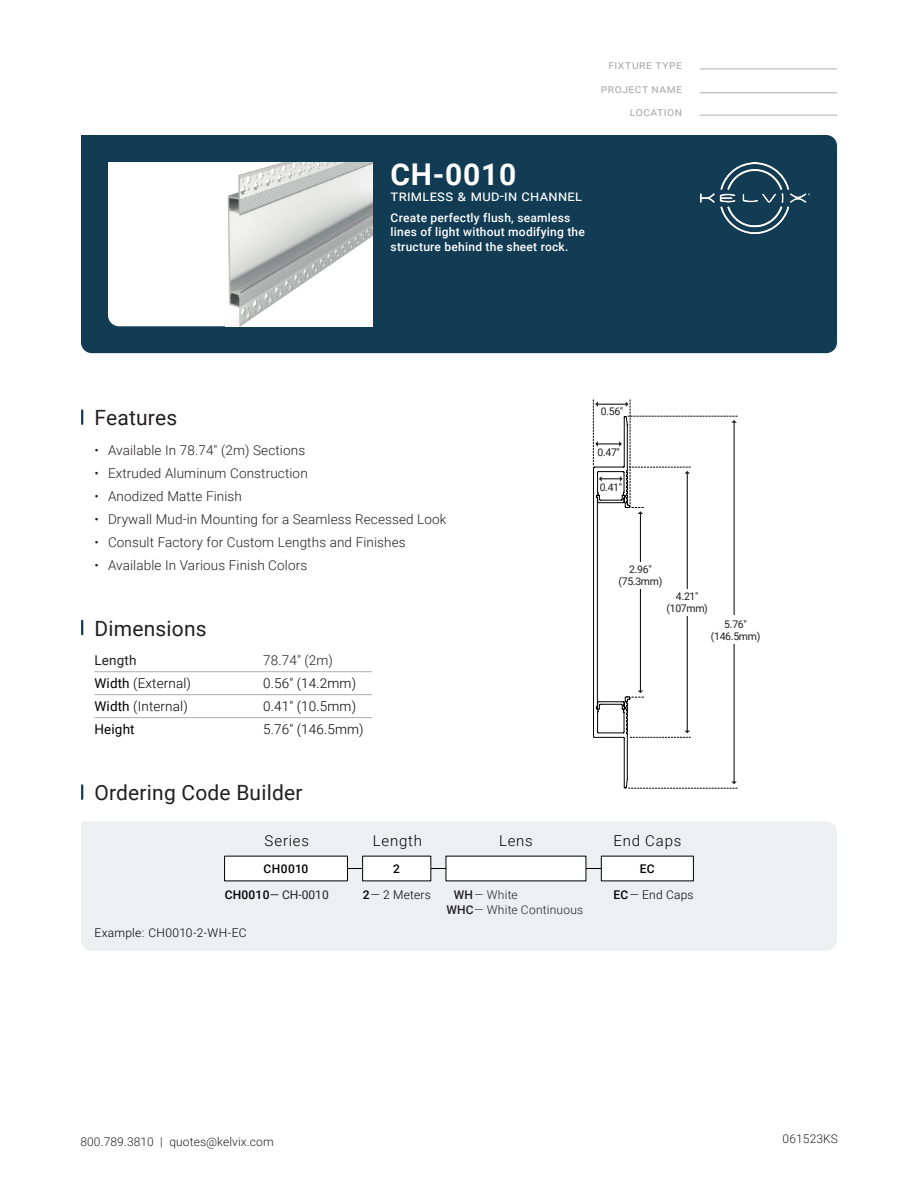
<style>
.page{position:relative;width:918px;height:1188px;background:#fff}
.page>*{position:absolute;margin:0;border:0;box-sizing:border-box;transform-origin:0 0}
.Product__header{font:700 30px "Roboto";letter-spacing:.025em;color:#fff}
.Sections{font:21px "Roboto";letter-spacing:.01em;color:#231f20}
.OCB__header{font:300 15px "Roboto";letter-spacing:.05em;color:#000}
.Product__subhead{font:15px "Roboto";letter-spacing:.02em;color:#fff}
.Dimensions__no_line{font:300 13.5px "Roboto";letter-spacing:.01em;color:#231f20}
.Dimensions{font:300 13.5px "Roboto";letter-spacing:.01em;color:#000}
.Dimensions__no_line-2{font:13.5px "Roboto";letter-spacing:.01em;color:#231f20}
.Dimensions-2{font:13.5px "Roboto";letter-spacing:.01em;color:#000}
.Product__copy{font:500 12px/14.4px "Roboto";letter-spacing:.02em;color:#fff}
.OCB__copy{font:300 12px "Roboto";letter-spacing:.01em;color:#231f20}
.OCB__copy-2{font:300 12px "Roboto";letter-spacing:.02em;color:#000}
.OCB__header-2{font:12px "Roboto";letter-spacing:.04em;color:#aeadad}
.t1{font:12px "Roboto";color:#231f20}
.OCB__fill_in_section{font:500 12px "Roboto";letter-spacing:.025em;color:#000}
.CAD_s{font:10.5px/12px "Roboto";letter-spacing:-.03em;color:#231f20;text-align:center}
.s1{font-weight:400}
.s2{font-weight:500;color:#000}
.s3{font-weight:500}
</style>
<div class="page">
<svg style="left:81px;top:410px;width:2px;height:14px"></svg>
<svg style="left:81px;top:621px;width:2px;height:13px"></svg>
<hr style="left:94px;top:671px;width:278px;height:1px;background:#aeadad">
<hr style="left:94px;top:694px;width:278px;height:1px;background:#aeadad">
<hr style="left:94px;top:717px;width:278px;height:1px;background:#aeadad">
<svg style="left:81px;top:785px;width:2px;height:14px"></svg>
<div style="left:81px;top:135px;width:756px;height:218px;background:#113c54"></div>
<svg style="left:108px;top:162px;width:118px;height:164px"></svg>
<img style="left:226px;top:162px;width:147px;height:164px">
<img style="left:700px;top:162px;width:110px;height:71px">
<div style="left:81px;top:821px;width:756px;height:130px;background:#edeff0"></div>
<hr style="left:297px;top:868px;width:358px;height:1px;background:#000">
<div style="left:225px;top:856px;width:122px;height:25px;background:#fff"></div>
<div style="left:363px;top:856px;width:68px;height:25px;background:#fff"></div>
<div style="left:601px;top:856px;width:92px;height:25px;background:#fff"></div>
<div style="left:446px;top:856px;width:140px;height:25px;background:#fff"></div>
<hr style="left:700px;top:69px;width:137px;height:1px;background:#aeadad">
<hr style="left:700px;top:92px;width:137px;height:1px;background:#aeadad">
<hr style="left:700px;top:115px;width:137px;height:1px;background:#aeadad">
<svg style="left:593px;top:400px;width:144px;height:389px"></svg>
<p class="OCB__header-2" style="left:608px;top:57px;width:75px">fixture type</p>
<p class="OCB__header-2" style="left:601px;top:80px;width:83px">project name</p>
<p class="Product__header" style="left:391px;top:153px;width:127px">CH-0010</p>
<p class="Product__subhead" style="left:391px;top:185px;width:193px">trimless &amp; mud-in channel</p>
<p class="Product__copy" style="left:391px;top:210px;width:196px">Create perfectly flush, seamless lines of light without modifying the structure behind the sheet rock.</p>
<p class="OCB__header-2" style="left:630px;top:103px;width:54px">location</p>
<p class="Sections" style="left:94px;top:403px;width:84px">Features</p>
<p class="Dimensions__no_line" style="left:94px;top:441px;width:212px">• Available In 78.74″ (2m) Sections</p>
<p class="Dimensions__no_line" style="left:94px;top:463px;width:215px">• Extruded Aluminum Construction</p>
<p class="Dimensions__no_line" style="left:94px;top:486px;width:149px">• Anodized Matte Finish</p>
<p class="Dimensions__no_line" style="left:94px;top:509px;width:354px">• Drywall Mud-in Mounting for a Seamless Recessed Look</p>
<p class="Dimensions__no_line" style="left:94px;top:532px;width:313px">• Consult Factory for Custom Lengths and Finishes</p>
<p class="Dimensions__no_line" style="left:94px;top:555px;width:214px">• Available In Various Finish Colors</p>
<p class="Sections" style="left:94px;top:613px;width:114px">Dimensions</p>
<p class="Dimensions__no_line-2" style="left:94px;top:651px;width:43px">Length</p>
<p class="Dimensions__no_line" style="left:263px;top:651px;width:71px">78.74″ (2m)</p>
<p class="Dimensions" style="left:94px;top:674px;width:98px"><span class="s1">Width</span> (External)</p>
<p class="Dimensions" style="left:263px;top:674px;width:94px">0.56″ (14.2mm)</p>
<p class="Dimensions" style="left:94px;top:697px;width:95px"><span class="s1">Width</span> (Internal)</p>
<p class="Dimensions" style="left:263px;top:697px;width:94px">0.41″ (10.5mm)</p>
<p class="Dimensions-2" style="left:94px;top:720px;width:42px">Height</p>
<p class="Dimensions" style="left:263px;top:720px;width:102px">5.76″ (146.5mm)</p>
<p class="CAD_s" style="left:601px;top:405px;width:24px">0.56″</p>
<p class="CAD_s" style="left:597px;top:446px;width:24px">0.47″</p>
<p class="CAD_s" style="left:600px;top:481px;width:24px">0.41″</p>
<p class="CAD_s" style="left:618px;top:563px;width:45px">2.96″ (75.3mm)</p>
<p class="CAD_s" style="left:667px;top:590px;width:43px">4.21″ (107mm)</p>
<p class="CAD_s" style="left:711px;top:618px;width:51px">5.76″ (146.5mm)</p>
<p class="Sections" style="left:94px;top:778px;width:210px">Ordering Code Builder</p>
<p class="OCB__header" style="left:265px;top:830px;width:46px">Series</p>
<p class="OCB__fill_in_section" style="left:264px;top:860px;width:46px">CH0010</p>
<p class="t1" style="left:225px;top:886px;width:106px"><span class="s2">CH0010</span>— CH-0010</p>
<p class="OCB__copy-2" style="left:94px;top:924px;width:154px">Example: CH0010-2-WH-EC</p>
<p class="OCB__header" style="left:373px;top:830px;width:51px">Length</p>
<p class="OCB__fill_in_section" style="left:393px;top:860px;width:8px">2</p>
<p class="OCB__copy-2" style="left:363px;top:886px;width:70px"><span class="s3">2</span>— 2 Meters</p>
<p class="OCB__header" style="left:499px;top:830px;width:35px">Lens</p>
<p class="OCB__copy" style="left:454px;top:886px;width:65px"><span class="s3">WH</span>— White</p>
<p class="OCB__copy" style="left:446px;top:901px;width:139px"><span class="s3">WHC</span>— White Continuous</p>
<p class="OCB__header" style="left:613px;top:830px;width:69px">End Caps</p>
<p class="OCB__fill_in_section" style="left:640px;top:860px;width:16px">EC</p>
<p class="OCB__copy-2" style="left:614px;top:886px;width:82px"><span class="s3">EC</span>— End Caps</p>
<p class="OCB__copy" style="left:80px;top:1133px;width:195px">800.789.3810 | quotes@kelvix.com</p>
<p class="OCB__copy" style="left:783px;top:1131px;width:57px">061523KS</p>
</div>
